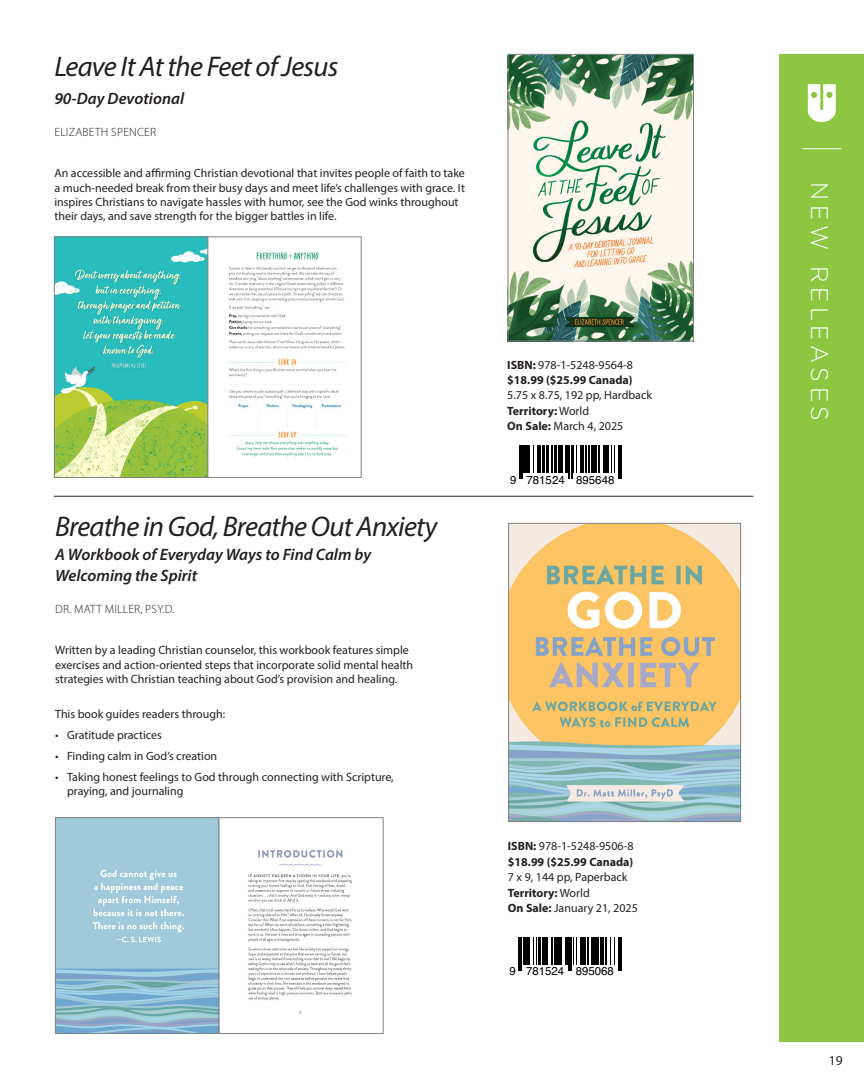
<style>
.page{position:relative;width:864px;height:1080px;background:#fff}
.page>*{position:absolute;margin:0;border:0;box-sizing:border-box;transform-origin:0 0}
.FL_header{font:italic 28.5px "Myriad Pro";letter-spacing:-.025em;color:#231f20}
.t1{font:300 24px "Gotham";letter-spacing:.2em;color:#fff;scale:.95 1}
.FL_header-2{font:italic 600 16.5px/21px "Myriad Pro";color:#231f20}
.t2{font:13.5px "Myriad Pro";color:#231f20}
.FL_Small_Text{font:12px/14.4px "Myriad Pro";color:#231f20}
.FL_header-3{font:12px/14.4px "Myriad Pro";color:#231f20}
.FL_spec_listing{font:12px "Myriad Pro";color:#231f20}
.FL_spec_listing-2{font:700 12px "Myriad Pro";color:#231f20}
.FL_authors{font:300 12px "Myriad Pro";letter-spacing:.02em;color:#231f20}
.t3{font:11.55px "Helvetica";color:#000}
.s1{font-weight:700}
.s2{font-weight:400}
</style>
<div class="page">
<div style="left:780px;top:54px;width:84px;height:987px;background:#8dc640"></div>
<hr style="left:802px;top:148px;width:39px;height:1px;background:#fff">
<svg style="left:808px;top:84px;width:28px;height:38px"></svg>
<hr style="left:54px;top:496px;width:699px;height:1px;background:#231f20">
<img style="left:510px;top:56px;width:182px;height:283px">
<div style="left:508px;top:54px;width:186px;height:287px;border:1px solid #808285"></div>
<img style="left:510px;top:525px;width:229px;height:295px">
<div style="left:508px;top:523px;width:233px;height:299px;border:1px solid #808285"></div>
<svg style="left:520px;top:445px;width:101px;height:34px"></svg>
<hr style="left:519px;top:445px;width:1px;height:34px;background:#000">
<hr style="left:521px;top:445px;width:1px;height:34px;background:#000">
<hr style="left:523px;top:445px;width:4px;height:28px;background:#000">
<hr style="left:528px;top:445px;width:2px;height:28px;background:#000">
<svg style="left:533px;top:445px;width:5px;height:28px"></svg>
<hr style="left:539px;top:445px;width:2px;height:28px;background:#000">
<hr style="left:543px;top:445px;width:2px;height:28px;background:#000">
<hr style="left:546px;top:445px;width:2px;height:28px;background:#000">
<svg style="left:552px;top:445px;width:1px;height:28px"></svg>
<hr style="left:555px;top:445px;width:2px;height:28px;background:#000">
<hr style="left:558px;top:445px;width:2px;height:28px;background:#000">
<svg style="left:561px;top:445px;width:1px;height:28px"></svg>
<hr style="left:566px;top:445px;width:2px;height:28px;background:#000">
<hr style="left:569px;top:445px;width:1px;height:34px;background:#000">
<hr style="left:571px;top:445px;width:1px;height:34px;background:#000">
<svg style="left:573px;top:445px;width:4px;height:28px"></svg>
<hr style="left:581px;top:445px;width:3px;height:28px;background:#000">
<svg style="left:585px;top:445px;width:4px;height:28px"></svg>
<hr style="left:592px;top:445px;width:3px;height:28px;background:#000">
<svg style="left:596px;top:445px;width:8px;height:28px"></svg>
<hr style="left:606px;top:445px;width:3px;height:28px;background:#000">
<svg style="left:611px;top:445px;width:4px;height:28px"></svg>
<hr style="left:619px;top:445px;width:1px;height:34px;background:#000">
<hr style="left:621px;top:445px;width:1px;height:34px;background:#000">
<svg style="left:518px;top:937px;width:104px;height:34px"></svg>
<hr style="left:519px;top:937px;width:1px;height:33px;background:#000">
<hr style="left:521px;top:937px;width:1px;height:33px;background:#000">
<hr style="left:523px;top:937px;width:3px;height:28px;background:#000">
<hr style="left:527px;top:937px;width:3px;height:28px;background:#000">
<svg style="left:533px;top:937px;width:4px;height:28px"></svg>
<hr style="left:538px;top:937px;width:2px;height:28px;background:#000">
<hr style="left:542px;top:937px;width:3px;height:28px;background:#000">
<hr style="left:546px;top:937px;width:2px;height:28px;background:#000">
<svg style="left:551px;top:937px;width:1px;height:28px"></svg>
<hr style="left:554px;top:937px;width:3px;height:28px;background:#000">
<hr style="left:558px;top:937px;width:2px;height:28px;background:#000">
<svg style="left:561px;top:937px;width:1px;height:28px"></svg>
<hr style="left:565px;top:937px;width:2px;height:28px;background:#000">
<hr style="left:568px;top:937px;width:1px;height:33px;background:#000">
<hr style="left:571px;top:937px;width:1px;height:33px;background:#000">
<svg style="left:573px;top:937px;width:4px;height:28px"></svg>
<hr style="left:580px;top:937px;width:4px;height:28px;background:#000">
<svg style="left:585px;top:937px;width:4px;height:28px"></svg>
<hr style="left:591px;top:937px;width:3px;height:28px;background:#000">
<hr style="left:595px;top:937px;width:4px;height:28px;background:#000">
<svg style="left:601px;top:937px;width:14px;height:28px"></svg>
<hr style="left:618px;top:937px;width:1px;height:33px;background:#000">
<hr style="left:620px;top:937px;width:1px;height:33px;background:#000">
<img style="left:57px;top:819px;width:295px;height:213px">
<div style="left:55px;top:817px;width:329px;height:217px;border:1px solid #808285"></div>
<hr style="left:218px;top:818px;width:1px;height:216px;background:#808285">
<img style="left:56px;top:239px;width:290px;height:237px">
<div style="left:54px;top:237px;width:308px;height:241px;border:1px solid #808285"></div>
<hr style="left:207px;top:236px;width:1px;height:241px;background:#808285">
<p class="FL_header" style="left:54px;top:49px;width:285px">Leave It At the Feet of Jesus</p>
<p class="FL_header-2" style="left:54px;top:88px;width:131px">90-Day Devotional</p>
<p class="FL_authors" style="left:55px;top:125px;width:103px">ELIZABETH SPENCER</p>
<p class="FL_header-3" style="left:54px;top:166px;width:412px">An accessible and affirming Christian devotional that invites people of faith to take a much-needed break from their busy days and meet life’s challenges with grace. It inspires Christians to navigate hassles with humor, see the God winks throughout their days, and save strength for the bigger battles in life.</p>
<p class="FL_header" style="left:55px;top:509px;width:384px">Breathe in God, Breathe Out Anxiety</p>
<p class="FL_header-2" style="left:55px;top:544px;width:318px">A Workbook of Everyday Ways to Find Calm by<br>Welcoming the Spirit</p>
<p class="FL_authors" style="left:55px;top:602px;width:121px">DR. MATT MILLER, PSY.D.</p>
<p class="FL_Small_Text" style="left:55px;top:643px;width:360px">Written by a leading Christian counselor, this workbook features simple exercises and action-oriented steps that incorporate solid mental health strategies with Christian teaching about God’s provision and healing.</p>
<p class="FL_Small_Text" style="left:55px;top:706px;width:172px">This book guides readers through:</p>
<p class="FL_Small_Text" style="left:55px;top:727px;width:108px">• Gratitude practices</p>
<p class="FL_Small_Text" style="left:55px;top:748px;width:164px">• Finding calm in God’s creation</p>
<p class="FL_Small_Text" style="left:67px;top:770px;width:328px;text-indent:-12px">• Taking honest feelings to God through connecting with Scripture, praying, and journaling</p>
<p class="FL_spec_listing" style="left:507px;top:357px;width:127px"><span class="s1">ISBN:</span> 978-1-5248-9564-8</p>
<p class="FL_spec_listing-2" style="left:507px;top:372px;width:127px">$18.99 ($25.99 Canada)</p>
<p class="FL_spec_listing" style="left:507px;top:388px;width:146px">5.75 x 8.75, 192 pp, Hardback</p>
<p class="FL_spec_listing-2" style="left:507px;top:403px;width:83px">Territory: <span class="s2">World</span></p>
<p class="FL_spec_listing" style="left:507px;top:419px;width:118px"><span class="s1">On Sale:</span> March 4, 2025</p>
<p class="t3" style="left:510px;top:471px;width:106px">9 781524 895648</p>
<p class="FL_spec_listing" style="left:508px;top:839px;width:127px"><span class="s1">ISBN:</span> 978-1-5248-9506-8</p>
<p class="FL_spec_listing-2" style="left:508px;top:854px;width:127px">$18.99 ($25.99 Canada)</p>
<p class="FL_spec_listing" style="left:508px;top:870px;width:121px">7 x 9, 144 pp, Paperback</p>
<p class="FL_spec_listing-2" style="left:508px;top:885px;width:83px">Territory: <span class="s2">World</span></p>
<p class="FL_spec_listing" style="left:508px;top:900px;width:131px"><span class="s1">On Sale:</span> January 21, 2025</p>
<p class="t3" style="left:510px;top:962px;width:106px">9 781524 895068</p>
<h2 class="t1" style="left:835px;top:182px;width:253px;rotate:90deg">NEW RELEASES</h2>
<p class="t2" style="left:829px;top:1053px;width:15px">19</p>
</div>
